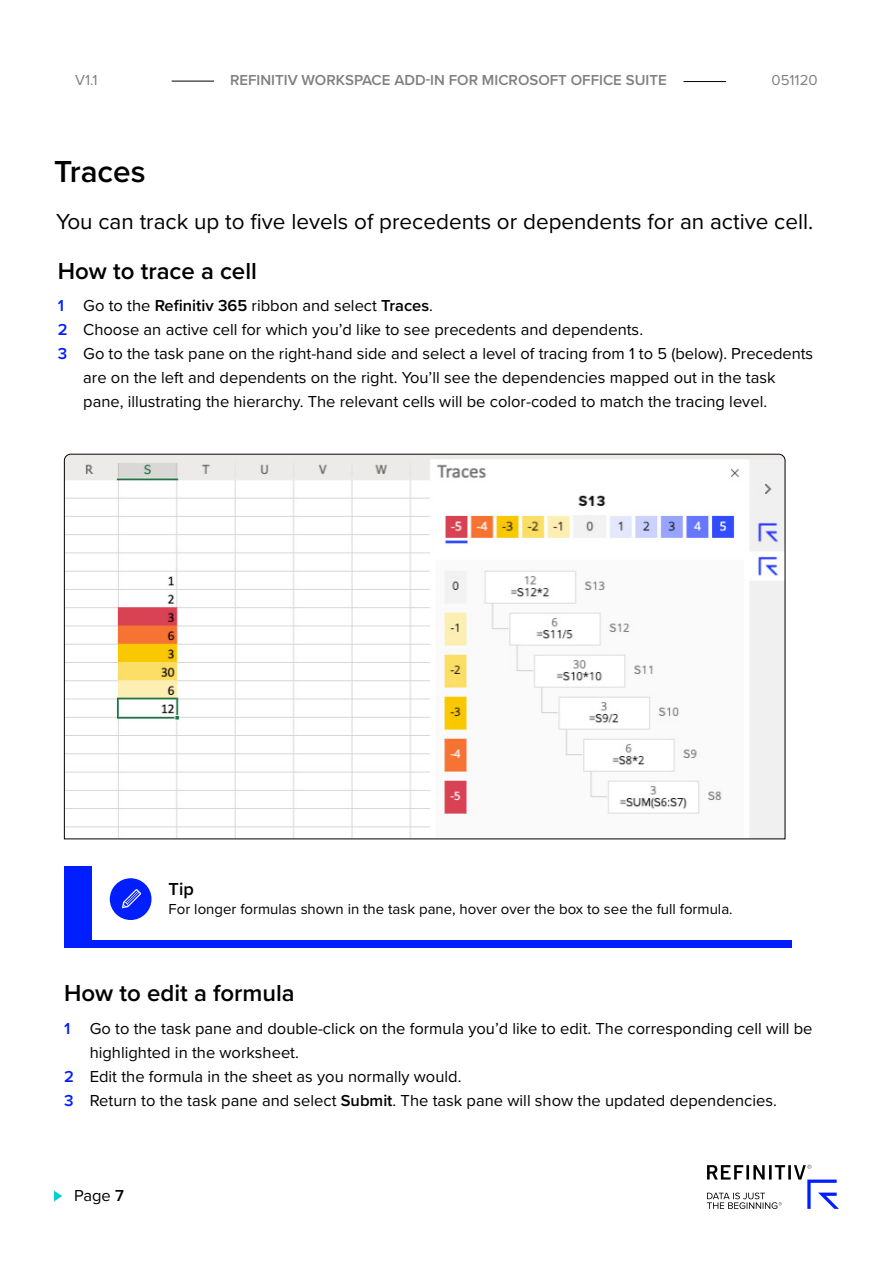
<style>
.page{position:relative;width:893px;height:1263px;background:#fff}
.page>*{position:absolute;margin:0;border:0;box-sizing:border-box;transform-origin:0 0}
.t1{font:600 31.5px "Proxima Nova";color:#000}
.t2{font:600 24px "Proxima Nova";color:#000}
.t3{font:22.5px "Proxima Nova";color:#000}
.t4{font:600 18px "Proxima Nova";color:#000}
.t5{font:16.5px "Proxima Nova";color:#000}
.t6{font:15px "Proxima Nova";color:#000}
.t7{font:600 15px "Proxima Nova";color:#808080}
.t8{font:15px "Proxima Nova";color:#808080}
.s1{font-weight:600;color:#001eff}
.s2{font-weight:600}
</style>
<div class="page">
<svg style="left:707px;top:1165px;width:132px;height:44px"></svg>
<svg style="left:54px;top:1190px;width:8px;height:11px"></svg>
<svg style="left:64px;top:454px;width:721px;height:385px"></svg>
<div style="left:64px;top:866px;width:727px;height:81px;background:#001eff"></div>
<div style="left:92px;top:865px;width:706px;height:75px;background:#fff"></div>
<div style="left:110px;top:878px;width:42px;height:42px;background:#001eff;border-radius:50%"></div>
<svg style="left:122px;top:889px;width:19px;height:19px"></svg>
<hr style="left:172px;top:81px;width:42px;height:1px;background:#000">
<hr style="left:684px;top:81px;width:42px;height:1px;background:#000">
<p class="t8" style="left:75px;top:69px;width:24px">V1.1</p>
<p class="t7" style="left:230px;top:69px;width:438px">REFINITIV WORKSPACE ADD-IN FOR MICROSOFT OFFICE SUITE</p>
<p class="t8" style="left:771px;top:69px;width:48px">051120</p>
<h1 class="t1" style="left:54px;top:148px;width:93px">Traces</h1>
<h3 class="t3" style="left:56px;top:205px;width:759px">You can track up to five levels of precedents or dependents for an active cell.</h3>
<h2 class="t2" style="left:58px;top:253px;width:201px">How to trace a cell</h2>
<p class="t5" style="left:58px;top:293px;width:377px"><span class="s1">1</span> Go to the <span class="s2">Refinitiv 365</span> ribbon and select <span class="s2">Traces</span>.</p>
<p class="t5" style="left:58px;top:317px;width:587px"><span class="s1">2</span> Choose an active cell for which you’d like to see precedents and dependents.</p>
<p class="t5" style="left:58px;top:341px;width:757px"><span class="s1">3</span> Go to the task pane on the right-hand side and select a level of tracing from 1 to 5 (below). Precedents</p>
<p class="t5" style="left:83px;top:365px;width:694px">are on the left and dependents on the right. You’ll see the dependencies mapped out in the task</p>
<p class="t5" style="left:83px;top:389px;width:685px">pane, illustrating the hierarchy. The relevant cells will be color-coded to match the tracing level.</p>
<p class="t4" style="left:169px;top:875px;width:27px">Tip</p>
<p class="t6" style="left:169px;top:898px;width:566px">For longer formulas shown in the task pane, hover over the box to see the full formula.</p>
<h2 class="t2" style="left:64px;top:975px;width:232px">How to edit a formula</h2>
<p class="t5" style="left:64px;top:1016px;width:750px"><span class="s1">1</span> Go to the task pane and double-click on the formula you’d like to edit. The corresponding cell will be</p>
<p class="t5" style="left:90px;top:1040px;width:211px">highlighted in the worksheet.</p>
<p class="t5" style="left:64px;top:1064px;width:399px"><span class="s1">2</span> Edit the formula in the sheet as you normally would.</p>
<p class="t5" style="left:64px;top:1088px;width:714px"><span class="s1">3</span> Return to the task pane and select <span class="s2">Submit</span>. The task pane will show the updated dependencies.</p>
<p class="t5" style="left:74px;top:1183px;width:51px">Page <span class="s2">7</span></p>
</div>
